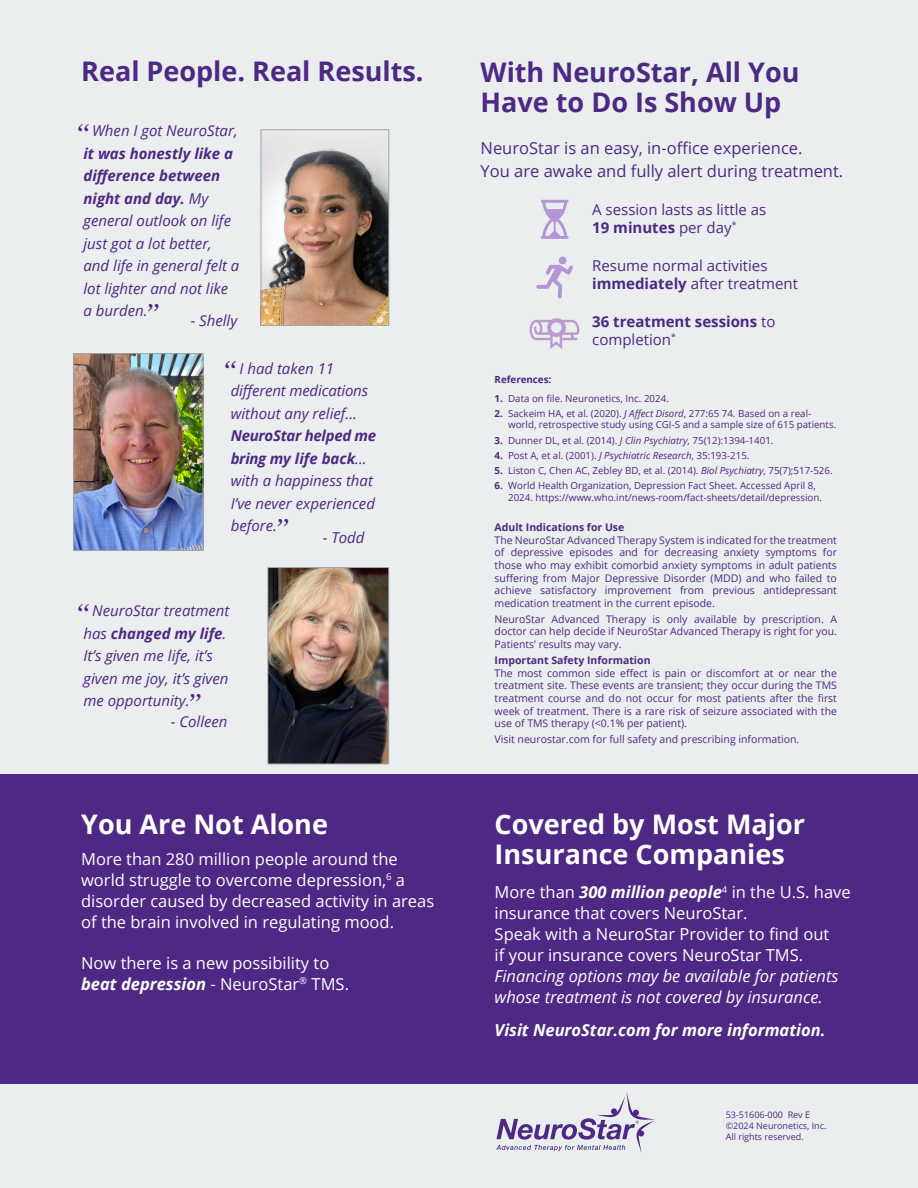
<style>
.page{position:relative;width:918px;height:1188px;background:#ebeeee}
.page>*{position:absolute;margin:0;border:0;box-sizing:border-box;transform-origin:0 0}
.t1{font:36px "Bell";color:#4d2884}
.t2{font:700 27px/30px "Open Sans";color:#4d2884}
.t3{font:700 27px/30px "Open Sans";color:#fff}
.Bullets{font:16.5px/21px "Open Sans";color:#fff}
.t4{font:16.5px/22.5px "Open Sans";color:#4d2884}
.t5{font:italic 700 16.5px "Open Sans";color:#fff}
.t6{font:italic 15px/22.5px "Open Sans";color:#4d2884}
.Bullets-2{font:15px/18px "Open Sans";color:#4d2884}
.Bullets-3{font:700 15px/18px "Open Sans";color:#4d2884}
.Bullets-4{font:10.5px/12.6px "Open Sans";color:#4d2884;text-align:justify}
.Bullets-5{font:700 10.5px "Open Sans";color:#4d2884}
.Bullets-6{font:9.75px/11.7px "Open Sans";color:#4d2884}
.t7{font:700 9.75px "Open Sans";color:#4d2884}
.t8{font:9px/10.8px "Open Sans";color:#4d2884}
.s1{font-weight:700}
.s2{font-weight:700;font-style:italic}
.s3{font-weight:400}
.s4{font-style:italic}
</style>
<div class="page">
<img style="left:263px;top:138px;width:124px;height:186px">
<div style="left:261px;top:130px;width:128px;height:196px;border:1px solid #a3a4a8"></div>
<img style="left:75px;top:356px;width:126px;height:193px">
<div style="left:73px;top:354px;width:130px;height:197px;border:1px solid #a3a4a8"></div>
<img style="left:270px;top:569px;width:117px;height:193px">
<div style="left:268px;top:567px;width:121px;height:197px;border:1px solid #a3a4a8"></div>
<div style="left:559px;top:257px;width:8px;height:7px;background:#b495d7;border-radius:50%"></div>
<svg style="left:536px;top:265px;width:37px;height:34px"></svg>
<svg style="left:541px;top:200px;width:27px;height:39px"></svg>
<svg style="left:530px;top:318px;width:49px;height:31px"></svg>
<svg style="left:496px;top:1092px;width:159px;height:61px"></svg>
<div style="left:0;top:774px;width:918px;height:310px;background:#4d2884"></div>
<p class="t2" style="left:81px;top:56px;width:344px">Real People. Real Results.</p>
<p class="t1" style="left:77px;top:114px;width:14px">“</p>
<p class="t6" style="left:84px;top:119px;width:157px;text-indent:9px">When I got NeuroStar, <span class="s1">it was honestly like a difference between night and day.</span> My general outlook on life just got a lot better, and life in general felt a lot lighter and not like a burden.</p>
<p class="t1" style="left:148px;top:294px;width:14px">”</p>
<p class="t6" style="left:191px;top:309px;width:48px">- Shelly</p>
<p class="t1" style="left:224px;top:351px;width:14px">“</p>
<p class="t6" style="left:231px;top:357px;width:147px;text-indent:9px">I had taken 11 different medications without any relief...<br><span class="s1">NeuroStar helped me bring my life back</span>... with a happiness that<br>I’ve never experienced before.</p>
<p class="t1" style="left:277px;top:509px;width:14px">”</p>
<p class="t6" style="left:323px;top:526px;width:43px">- Todd</p>
<p class="t1" style="left:77px;top:594px;width:14px">“</p>
<p class="t6" style="left:84px;top:599px;width:147px;text-indent:9px">NeuroStar treatment has <span class="s1">changed my life</span>.<br>It’s given me life, it’s given me joy, it’s given me opportunity.</p>
<p class="t1" style="left:190px;top:684px;width:14px">”</p>
<p class="t6" style="left:171px;top:710px;width:58px">- Colleen</p>
<p class="t3" style="left:81px;top:808px;width:248px">You Are Not Alone</p>
<p class="Bullets" style="left:81px;top:848px;width:355px">More than 280 million people around the world struggle to overcome depression,<sup>6</sup> a disorder caused by decreased activity in areas of the brain involved in regulating mood.</p>
<p class="Bullets" style="left:81px;top:952px;width:269px">Now there is a new possibility to <span class="s2">beat depression</span> - NeuroStar<sup>®</sup> TMS.</p>
<p class="t2" style="left:481px;top:56px;width:320px">With NeuroStar, All You<br>Have to Do Is Show Up</p>
<p class="t4" style="left:481px;top:137px;width:364px">NeuroStar is an easy, in-office experience.<br>You are awake and fully alert during treatment.</p>
<p class="Bullets-2" style="left:592px;top:200px;width:176px">A session lasts as little as<br><span class="s1">19 minutes</span> per day<sup>*</sup></p>
<p class="Bullets-2" style="left:592px;top:256px;width:207px">Resume normal activities <span class="s1">immediately</span> after treatment</p>
<p class="Bullets-3" style="left:592px;top:313px;width:185px">36 treatment sessions <span class="s3">to completion</span><sup>*</sup></p>
<p class="t7" style="left:495px;top:373px;width:58px">References:</p>
<p class="Bullets-6" style="left:495px;top:392px;width:176px"><span class="s1">1.</span> Data on file. Neuronetics, Inc. 2024.</p>
<p class="Bullets-6" style="left:508px;top:407px;width:330px;text-indent:-14px"><span class="s1">2.</span> Sackeim HA, et al. (2020). <span class="s4">J Affect Disord</span>, 277:65 74. Based on a real&shy;world, retrospective study using CGI-S and a sample size of 615 patients.</p>
<p class="Bullets-6" style="left:495px;top:434px;width:280px"><span class="s1">3.</span> Dunner DL, et al. (2014). <span class="s4">J Clin Psychiatry</span>, 75(12):1394-1401.</p>
<p class="Bullets-6" style="left:495px;top:449px;width:256px"><span class="s1">4.</span> Post A, et al. (2001). <span class="s4">J Psychiatric Research</span>, 35:193-215.</p>
<p class="Bullets-6" style="left:495px;top:464px;width:340px"><span class="s1">5.</span> Liston C, Chen AC, Zebley BD, et al. (2014). <span class="s4">Biol Psychiatry</span>, 75(7);517-526.</p>
<p class="Bullets-6" style="left:508px;top:480px;width:315px;text-indent:-14px"><span class="s1">6.</span> World Health Organization, Depression Fact Sheet. Accessed April 8,<br>2024. https://www.who.int/news-room/fact-sheets/detail/depression.</p>
<p class="Bullets-5" style="left:495px;top:520px;width:131px">Adult Indications for Use</p>
<p class="Bullets-4" style="left:495px;top:533px;width:344px">The NeuroStar Advanced Therapy System is indicated for the treatment of depressive episodes and for decreasing anxiety symptoms for those who may exhibit comorbid anxiety symptoms in adult patients suffering from Major Depressive Disorder (MDD) and who failed to achieve satisfactory improvement from previous antidepressant medication treatment in the current episode.</p>
<p class="Bullets-4" style="left:495px;top:612px;width:344px">NeuroStar Advanced Therapy is only available by prescription. A doctor can help decide if NeuroStar Advanced Therapy is right for you.<br>Patients’ results may vary.</p>
<p class="Bullets-5" style="left:495px;top:653px;width:157px">Important Safety Information</p>
<p class="Bullets-4" style="left:495px;top:666px;width:344px">The most common side effect is pain or discomfort at or near the treatment site. These events are transient; they occur during the TMS treatment course and do not occur for most patients after the first week of treatment. There is a rare risk of seizure associated with the use of TMS therapy (&lt;0.1% per patient).</p>
<p class="Bullets-4" style="left:495px;top:733px;width:306px">Visit neurostar.com for full safety and prescribing information.</p>
<p class="t3" style="left:495px;top:808px;width:312px">Covered by Most Major<br>Insurance Companies</p>
<p class="Bullets" style="left:495px;top:881px;width:358px">More than <span class="s2">300 million people</span><sup>4</sup> in the U.S. have insurance that covers NeuroStar.<br>Speak with a NeuroStar Provider to find out<br>if your insurance covers NeuroStar TMS.<br><span class="s4">Financing options may be available for patients whose treatment is not covered by insurance.</span></p>
<p class="t5" style="left:495px;top:1019px;width:332px">Visit NeuroStar.com for more information.</p>
<p class="t8" style="left:726px;top:1109px;width:102px">53-51606-000 Rev E ©2024 Neuronetics, Inc.<br>All rights reserved.</p>
</div>
